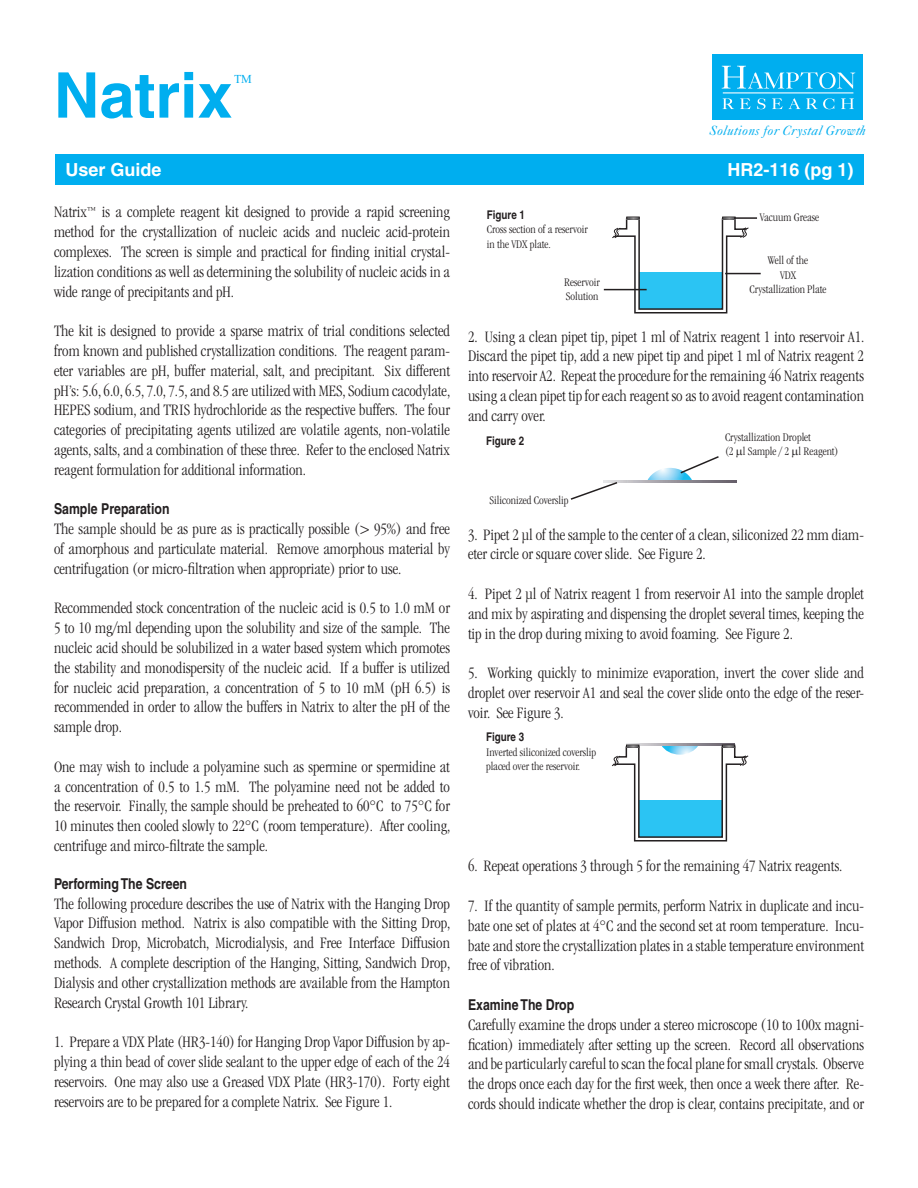
<style>
.page{position:relative;width:918px;height:1188px;background:#fff}
.page>*{position:absolute;margin:0;border:0;box-sizing:border-box;transform-origin:0 0}
.t1{font:700 63px "Helvetica";color:#00aeef}
.t2{font:700 18px "Helvetica";color:#fff}
.t3{font:300 condensed 16.5px/19.8px "ITC Garamond Std";color:#231f20;text-align:justify}
.t4{font:700 condensed 15px "Helvetica";color:#231f20}
.t5{font:italic 13.5px "Caslon Five Forty";letter-spacing:.015em;color:#00aeef}
.t6{font:300 condensed 12px/14.4px "ITC Garamond Std";color:#231f20}
.t7{font:700 condensed 12px "Helvetica";color:#231f20}
.t8{font:12px "Times New Roman";color:#00aeef}
</style>
<div class="page">
<hr style="left:725px;top:273px;width:36px;height:1px;background:#231f20">
<svg style="left:611px;top:217px;width:138px;height:97px"></svg>
<hr style="left:734px;top:217px;width:23px;height:2px;background:#231f20">
<hr style="left:604px;top:289px;width:43px;height:1px;background:#231f20">
<svg style="left:604px;top:480px;width:132px;height:2px"></svg>
<svg style="left:648px;top:456px;width:71px;height:24px"></svg>
<svg style="left:570px;top:481px;width:49px;height:19px"></svg>
<svg style="left:626px;top:743px;width:109px;height:2px"></svg>
<svg style="left:611px;top:745px;width:138px;height:97px"></svg>
<div style="left:55px;top:155px;width:809px;height:30px;background:#00aeef"></div>
<div style="left:712px;top:54px;width:151px;height:66px;background:#00aeef"></div>
<svg style="left:722px;top:66px;width:133px;height:23px"></svg>
<svg style="left:723px;top:98px;width:11px;height:11px"></svg>
<svg style="left:740px;top:98px;width:11px;height:11px"></svg>
<svg style="left:757px;top:98px;width:9px;height:11px"></svg>
<svg style="left:772px;top:98px;width:11px;height:11px"></svg>
<svg style="left:789px;top:98px;width:11px;height:11px"></svg>
<svg style="left:806px;top:98px;width:28px;height:11px"></svg>
<svg style="left:841px;top:98px;width:13px;height:11px"></svg>
<hr style="left:723px;top:92px;width:130px;height:1px;background:#fff">
<p class="t1" style="left:54px;top:57px;width:180px">Natrix</p>
<p class="t8" style="left:234px;top:70px;width:19px">TM</p>
<p class="t5" style="left:709px;top:122px;width:158px">Solutions for Crystal Growth</p>
<p class="t2" style="left:65px;top:159px;width:98px">User Guide</p>
<p class="t2" style="left:728px;top:159px;width:128px">HR2-116 (pg 1)</p>
<p class="t3" style="left:54px;top:202px;width:398px">Natrix<sup>™</sup> is a complete reagent kit designed to provide a rapid screening method for the crystallization of nucleic acids and nucleic acid-protein complexes. The screen is simple and practical for finding initial crystal&shy;lization conditions as well as determining the solubility of nucleic acids in a wide range of precipitants and pH.</p>
<p class="t3" style="left:54px;top:321px;width:398px">The kit is designed to provide a sparse matrix of trial conditions selected from known and published crystallization conditions. The reagent param&shy;eter variables are pH, buffer material, salt, and precipitant. Six different pH’s: 5.6, 6.0, 6.5, 7.0, 7.5, and 8.5 are utilized with MES, Sodium cacodylate, HEPES sodium, and TRIS hydrochloride as the respective buffers. The four categories of precipitating agents utilized are volatile agents, non-volatile agents, salts, and a combination of these three. Refer to the enclosed Natrix reagent formulation for additional information.</p>
<p class="t4" style="left:54px;top:500px;width:117px">Sample Preparation</p>
<p class="t3" style="left:54px;top:519px;width:398px">The sample should be as pure as is practically possible (&gt; 95%) and free of amorphous and particulate material. Remove amorphous material by centrifugation (or micro-filtration when appropriate) prior to use.</p>
<p class="t3" style="left:54px;top:598px;width:398px">Recommended stock concentration of the nucleic acid is 0.5 to 1.0 mM or 5 to 10 mg/ml depending upon the solubility and size of the sample. The nucleic acid should be solubilized in a water based system which promotes the stability and monodispersity of the nucleic acid. If a buffer is utilized for nucleic acid preparation, a concentration of 5 to 10 mM (pH 6.5) is recommended in order to allow the buffers in Natrix to alter the pH of the sample drop.</p>
<p class="t3" style="left:54px;top:757px;width:398px">One may wish to include a polyamine such as spermine or spermidine at a concentration of 0.5 to 1.5 mM. The polyamine need not be added to the reservoir. Finally, the sample should be preheated to 60°C to 75°C for 10 minutes then cooled slowly to 22°C (room temperature). After cooling, centrifuge and mirco-filtrate the sample.</p>
<p class="t4" style="left:54px;top:874px;width:135px">Performing The Screen</p>
<p class="t3" style="left:54px;top:894px;width:398px">The following procedure describes the use of Natrix with the Hanging Drop Vapor Diffusion method. Natrix is also compatible with the Sitting Drop, Sandwich Drop, Microbatch, Microdialysis, and Free Interface Diffusion methods. A complete description of the Hanging, Sitting, Sandwich Drop, Dialysis and other crystallization methods are available from the Hampton Research Crystal Growth 101 Library.</p>
<p class="t3" style="left:54px;top:1032px;width:398px">1. Prepare a VDX Plate (HR3-140) for Hanging Drop Vapor Diffusion by ap&shy;plying a thin bead of cover slide sealant to the upper edge of each of the 24 reservoirs. One may also use a Greased VDX Plate (HR3-170). Forty eight reservoirs are to be prepared for a complete Natrix. See Figure 1.</p>
<p class="t7" style="left:487px;top:207px;width:40px">Figure 1</p>
<p class="t6" style="left:487px;top:222px;width:103px">Cross section of a reservoir in the VDX plate.</p>
<p class="t6" style="left:564px;top:275px;width:37px">Reservoir</p>
<p class="t6" style="left:566px;top:289px;width:34px">Solution</p>
<p class="t6" style="left:760px;top:210px;width:61px">Vacuum Grease</p>
<p class="t6" style="left:768px;top:253px;width:42px">Well of the</p>
<p class="t6" style="left:780px;top:268px;width:17px">VDX</p>
<p class="t6" style="left:749px;top:282px;width:79px">Crystallization Plate</p>
<p class="t3" style="left:468px;top:327px;width:398px">2. Using a clean pipet tip, pipet 1 ml of Natrix reagent 1 into reservoir A1.<br>Discard the pipet tip, add a new pipet tip and pipet 1 ml of Natrix reagent 2 into reservoir A2. Repeat the procedure for the remaining 46 Natrix reagents using a clean pipet tip for each reagent so as to avoid reagent contamination and carry over.</p>
<p class="t7" style="left:486px;top:433px;width:40px">Figure 2</p>
<p class="t6" style="left:490px;top:494px;width:81px">Siliconized Coverslip</p>
<p class="t6" style="left:725px;top:430px;width:87px">Crystallization Droplet</p>
<p class="t6" style="left:725px;top:444px;width:115px">(2 l Sample / 2 l Reagent)</p>
<p class="t3" style="left:468px;top:525px;width:397px">3. Pipet 2 µl of the sample to the center of a clean, siliconized 22 mm diam&shy;eter circle or square cover slide. See Figure 2.</p>
<p class="t3" style="left:468px;top:584px;width:398px">4. Pipet 2 µl of Natrix reagent 1 from reservoir A1 into the sample droplet and mix by aspirating and dispensing the droplet several times, keeping the tip in the drop during mixing to avoid foaming. See Figure 2.</p>
<p class="t3" style="left:468px;top:663px;width:398px">5. Working quickly to minimize evaporation, invert the cover slide and droplet over reservoir A1 and seal the cover slide onto the edge of the reser&shy;voir. See Figure 3.</p>
<p class="t7" style="left:486px;top:730px;width:40px">Figure 3</p>
<p class="t6" style="left:486px;top:745px;width:112px">Inverted siliconized coverslip placed over the reservoir.</p>
<p class="t3" style="left:468px;top:856px;width:376px">6. Repeat operations 3 through 5 for the remaining 47 Natrix reagents.</p>
<p class="t3" style="left:468px;top:896px;width:398px">7. If the quantity of sample permits, perform Natrix in duplicate and incu&shy;bate one set of plates at 4°C and the second set at room temperature. Incu&shy;bate and store the crystallization plates in a stable temperature environment free of vibration.</p>
<p class="t4" style="left:468px;top:996px;width:108px">Examine The Drop</p>
<p class="t3" style="left:468px;top:1015px;width:398px">Carefully examine the drops under a stereo microscope (10 to 100x magni&shy;fication) immediately after setting up the screen. Record all observations and be particularly careful to scan the focal plane for small crystals. Observe the drops once each day for the first week, then once a week there after. Re&shy;cords should indicate whether the drop is clear, contains precipitate, and or</p>
</div>
